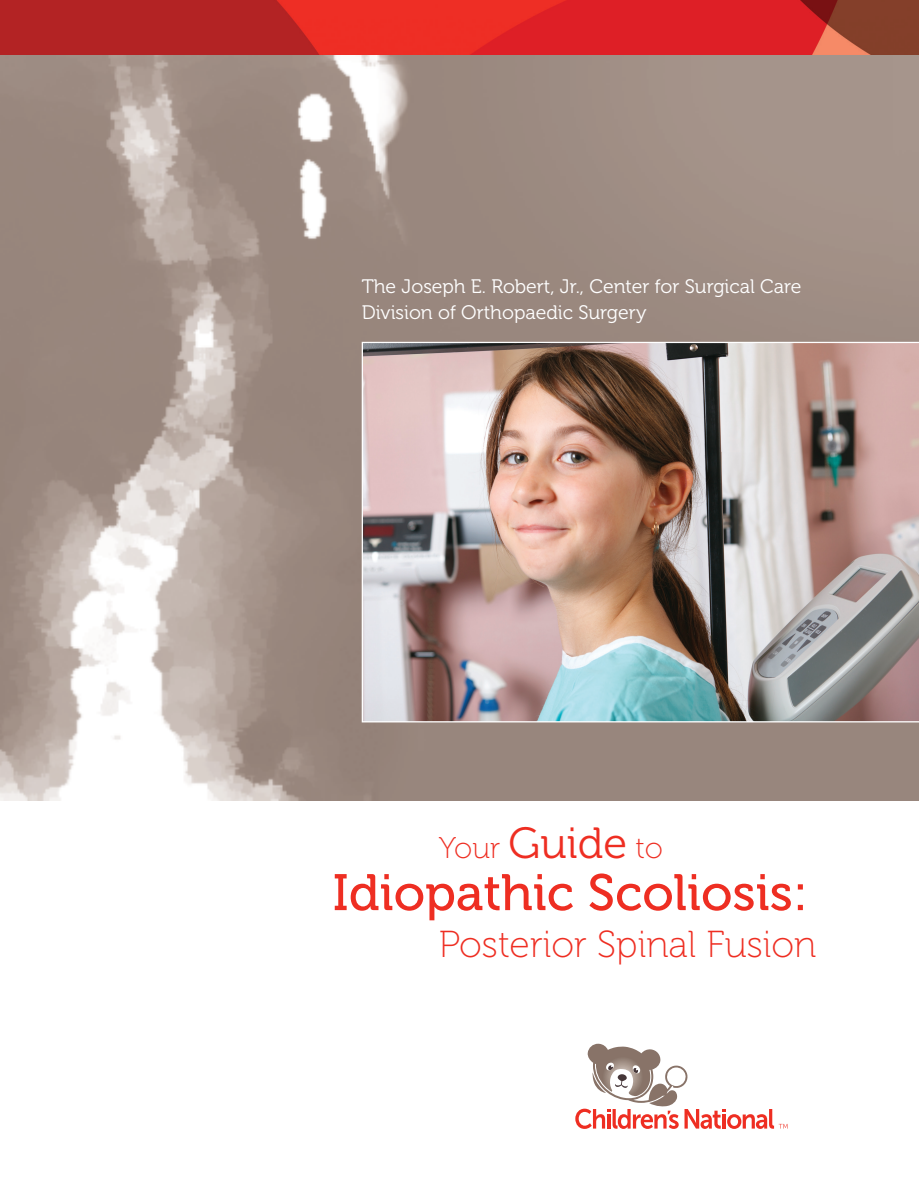
<style>
.page{position:relative;width:919px;height:1188px;background:#fff}
.page>*{position:absolute;margin:0;border:0;box-sizing:border-box;transform-origin:0 0}
.t1{font:51px "Museo 500";color:#ee2e22}
.t2{font:37.5px "Museo 100";color:#ee2e22}
.t3{font:30px "Museo 100";letter-spacing:-.005em;color:#ee2e22}
.t4{font:19.5px/25.5px "Museo 300";color:#fff}
.s1{font-family:"Museo 300";font-size:43.5px}
</style>
<div class="page">
<img style="left:0;top:54px;width:919px;height:746px">
<svg style="left:575px;top:1043px;width:213px;height:85px"></svg>
<img style="left:362px;top:342px;width:557px;height:380px">
<img style="left:0;top:0;width:919px;height:54px">
<p class="t4" style="left:362px;top:274px;width:441px">The Joseph E. Robert, Jr., Center for Surgical Care<br>Division of Orthopaedic Surgery</p>
<p class="t3" style="left:439px;top:831px;width:226px">Your <span class="s1">Guide</span> to</p>
<p class="t1" style="left:333px;top:864px;width:477px">Idiopathic Scoliosis:</p>
<p class="t2" style="left:439px;top:923px;width:379px">Posterior Spinal Fusion</p>
</div>
